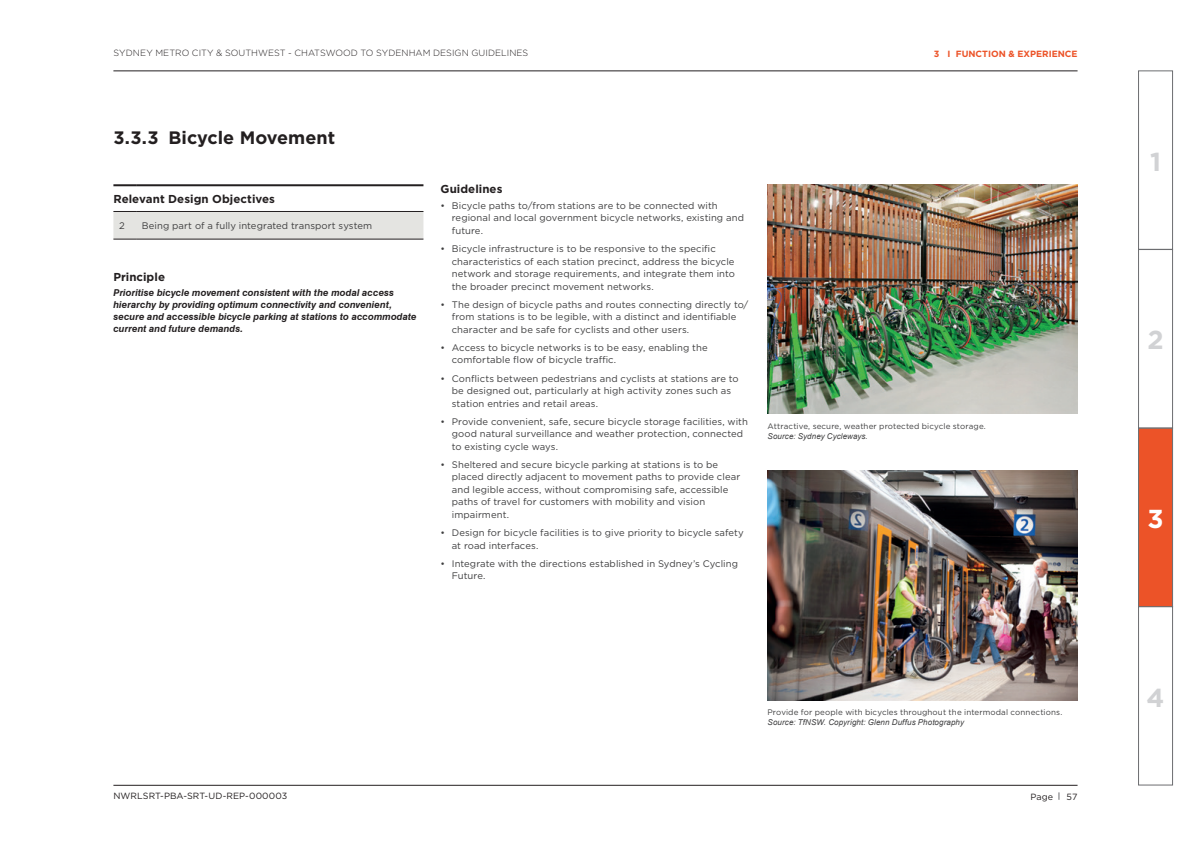
<style>
.page{position:relative;width:1191px;height:842px;background:#fff}
.page>*{position:absolute;margin:0;border:0;box-sizing:border-box;transform-origin:0 0}
.t1{font:700 26px "Gotham";color:#d1d2d4}
.t2{font:700 26px "Gotham";color:#fff}
.t3{font:700 18px "Gotham";color:#231f20}
.t4{font:700 11.5px "Gotham";letter-spacing:.005em;color:#231f20}
.t5{font:9.5px/12.5px "Gotham";letter-spacing:.005em;color:#3e3e3f}
.t6{font:italic 700 9.5px/12px "Swiss 721 BT";letter-spacing:.01em;color:#231f20}
.t7{font:300 9px "Gotham";letter-spacing:.005em;color:#231f20}
.t8{font:9px "Gotham";letter-spacing:.005em;color:#231f20}
.t9{font:700 9px "Gotham";color:#ec5328}
.t10{font:8px "Gotham";letter-spacing:.015em;color:#3e3e3f}
.t11{font:italic 8px "Arial";letter-spacing:.01em;color:#3e3e3f}
</style>
<div class="page">
<hr style="left:113px;top:71px;width:964px;height:1px;background:#231f20">
<hr style="left:113px;top:785px;width:964px;height:1px;background:#231f20">
<div style="left:1138px;top:71px;width:34px;height:178px;border:1px solid #6c6d70"></div>
<div style="left:1138px;top:249px;width:34px;height:179px;border:1px solid #6c6d70"></div>
<div style="left:1138px;top:606px;width:34px;height:179px;border:1px solid #6c6d70"></div>
<div style="left:1138px;top:428px;width:34px;height:179px;background:#ec5328;border:1px solid #6c6d70"></div>
<hr style="left:113px;top:184px;width:23px;height:2px;background:#231f20">
<hr style="left:136px;top:184px;width:287px;height:2px;background:#231f20">
<div style="left:113px;top:211px;width:310px;height:29px;background:#e4e4e1"></div>
<hr style="left:136px;top:211px;width:287px;height:1px;background:#231f20">
<hr style="left:136px;top:239px;width:287px;height:1px;background:#231f20">
<img style="left:767px;top:184px;width:310px;height:230px">
<img style="left:767px;top:471px;width:310px;height:229px">
<p class="t7" style="left:113px;top:47px;width:416px">SYDNEY METRO CITY &amp; SOUTHWEST - CHATSWOOD TO SYDENHAM DESIGN GUIDELINES</p>
<p class="t9" style="left:933px;top:48px;width:145px">3 I FUNCTION &amp; EXPERIENCE</p>
<h2 class="t3" style="left:113px;top:125px;width:223px">3.3.3 Bicycle Movement</h2>
<p class="t4" style="left:113px;top:191px;width:163px">Relevant Design Objectives</p>
<p class="t5" style="left:119px;top:219px;width:7px">2</p>
<p class="t5" style="left:142px;top:219px;width:232px">Being part of a fully integrated transport system</p>
<p class="t4" style="left:113px;top:269px;width:53px">Principle</p>
<p class="t6" style="left:113px;top:286px;width:305px">Prioritise bicycle movement consistent with the modal access hierarchy by providing optimum connectivity and convenient, secure and accessible bicycle parking at stations to accommodate current and future demands.</p>
<p class="t4" style="left:440px;top:182px;width:63px">Guidelines</p>
<p class="t5" style="left:452px;top:199px;width:294px;text-indent:-11px">• Bicycle paths to/from stations are to be connected with regional and local government bicycle networks, existing and future.</p>
<p class="t5" style="left:452px;top:242px;width:285px;text-indent:-11px">• Bicycle infrastructure is to be responsive to the specific characteristics of each station precinct, address the bicycle network and storage requirements, and integrate them into the broader precinct movement networks.</p>
<p class="t5" style="left:452px;top:298px;width:298px;text-indent:-11px">• The design of bicycle paths and routes connecting directly to/ from stations is to be legible, with a distinct and identifiable character and be safe for cyclists and other users.</p>
<p class="t5" style="left:452px;top:341px;width:257px;text-indent:-11px">• Access to bicycle networks is to be easy, enabling the comfortable flow of bicycle traffic.</p>
<p class="t5" style="left:452px;top:372px;width:288px;text-indent:-11px">• Conflicts between pedestrians and cyclists at stations are to be designed out, particularly at high activity zones such as station entries and retail areas.</p>
<p class="t5" style="left:452px;top:415px;width:298px;text-indent:-11px">• Provide convenient, safe, secure bicycle storage facilities, with good natural surveillance and weather protection, connected to existing cycle ways.</p>
<p class="t5" style="left:452px;top:458px;width:290px;text-indent:-11px">• Sheltered and secure bicycle parking at stations is to be placed directly adjacent to movement paths to provide clear and legible access, without compromising safe, accessible paths of travel for customers with mobility and vision impairment.</p>
<p class="t5" style="left:452px;top:526px;width:293px;text-indent:-11px">• Design for bicycle facilities is to give priority to bicycle safety at road interfaces.</p>
<p class="t5" style="left:452px;top:557px;width:288px;text-indent:-11px">• Integrate with the directions established in Sydney’s Cycling<br>Future.</p>
<p class="t10" style="left:767px;top:421px;width:220px">Attractive, secure, weather protected bicycle storage.</p>
<p class="t11" style="left:767px;top:430px;width:102px">Source: Sydney Cycleways.</p>
<p class="t8" style="left:113px;top:790px;width:175px">NWRLSRT-PBA-SRT-UD-REP-000003</p>
<p class="t10" style="left:767px;top:707px;width:296px">Provide for people with bicycles throughout the intermodal connections.</p>
<p class="t11" style="left:767px;top:717px;width:198px">Source: TfNSW. Copyright: Glenn Duffus Photography</p>
<p class="t8" style="left:1030px;top:791px;width:24px">Page</p>
<p class="t8" style="left:1066px;top:791px;width:12px">57</p>
<h1 class="t1" style="left:1150px;top:144px;width:12px">1</h1>
<h1 class="t1" style="left:1147px;top:323px;width:18px">2</h1>
<h1 class="t2" style="left:1147px;top:501px;width:18px">3</h1>
<h1 class="t1" style="left:1146px;top:680px;width:19px">4</h1>
</div>
